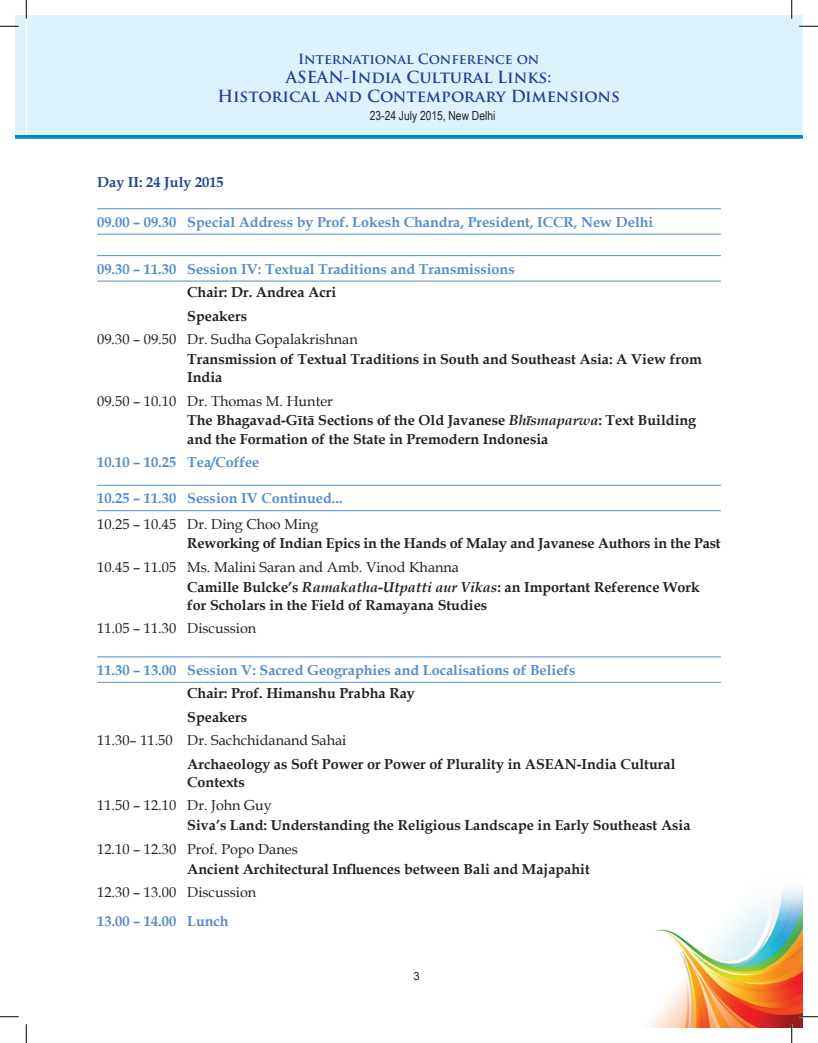
<style>
.page{position:relative;width:818px;height:1043px;background:#fff}
.page>*{position:absolute;margin:0;border:0;box-sizing:border-box;transform-origin:0 0}
.t1{font:700 16.25px/18.8px "Trajan Pro";color:#223f99;text-align:center}
.t2{font:700 14.38px/23.5px "Book Antiqua";color:#231f20}
.t3{font:700 14.38px/25.2px "Book Antiqua";color:#568bc8}
.t4{font:14.38px/23.5px "Book Antiqua";color:#231f20}
.t5{font:700 14.38px "Book Antiqua";color:#253f8e}
.t6{font:700 13.75px "Trajan Pro";letter-spacing:-.005em;color:#223f99}
.t7{font:12.5px "Arial Narrow";color:#231f20}
.t8{font:11.25px "Arial";color:#231f20}
.s1{font-weight:400}
.s2{font-style:italic}
.s3{font-family:"Times New Roman";font-style:italic}
.s4{color:#568bc8}
.s5{font-weight:400;color:#231f20}
.s6{font-weight:700}
</style>
<div class="page">
<div style="left:16px;top:16px;width:10px;height:122px;background:#dcf2fc"></div>
<div style="left:27px;top:16px;width:775px;height:122px;background:#dcf2fc"></div>
<img style="left:648px;top:887px;width:154px;height:140px">
<svg style="left:16px;top:135px;width:786px;height:4px;background:#1090d2"></svg>
<hr style="left:97px;top:208px;width:623px;height:1px;background:#568bc8">
<hr style="left:97px;top:234px;width:623px;height:1px;background:#568bc8">
<hr style="left:97px;top:255px;width:623px;height:1px;background:#568bc8">
<hr style="left:97px;top:281px;width:623px;height:1px;background:#568bc8">
<hr style="left:97px;top:485px;width:623px;height:1px;background:#568bc8">
<hr style="left:97px;top:510px;width:623px;height:1px;background:#568bc8">
<hr style="left:97px;top:656px;width:623px;height:1px;background:#568bc8">
<hr style="left:97px;top:682px;width:623px;height:1px;background:#568bc8">
<svg style="left:0;top:25px;width:19px;height:2px"></svg>
<svg style="left:799px;top:25px;width:19px;height:2px"></svg>
<svg style="left:0;top:1016px;width:19px;height:1px"></svg>
<svg style="left:799px;top:1015px;width:19px;height:2px"></svg>
<svg style="left:25px;top:0;width:2px;height:19px"></svg>
<svg style="left:25px;top:1024px;width:2px;height:18px"></svg>
<svg style="left:790px;top:0;width:2px;height:19px"></svg>
<svg style="left:790px;top:1024px;width:2px;height:18px"></svg>
<p class="t6" style="left:298px;top:50px;width:243px">International Conference on</p>
<p class="t1" style="left:217px;top:68px;width:404px">ASEAN-India Cultural Links:<br>Historical and Contemporary Dimensions</p>
<p class="t7" style="left:370px;top:107px;width:127px">23-24 July 2015, New Delhi</p>
<p class="t5" style="left:97px;top:173px;width:128px">Day II: 24 July 2015</p>
<p class="t3" style="left:97px;top:209px;width:557px">09.00 – 09.30 Special Address by Prof. Lokesh Chandra, President, ICCR, New Delhi</p>
<p class="t3" style="left:97px;top:256px;width:419px">09.30 – 11.30 Session IV: Textual Traditions and Transmissions</p>
<p class="t2" style="left:187px;top:280px;width:150px">Chair: Dr. Andrea Acri</p>
<p class="t2" style="left:187px;top:304px;width:61px">Speakers</p>
<p class="t4" style="left:97px;top:327px;width:262px">09.30 – 09.50 Dr. Sudha Gopalakrishnan</p>
<p class="t2" style="left:187px;top:350px;width:516px;line-height:18.1px">Transmission of Textual Traditions in South and Southeast Asia: A View from<br>India</p>
<p class="t2" style="left:187px;top:390px;width:510px;line-height:19.9px;text-indent:-90px"><span class="s1">09.50 – 10.10 Dr. Thomas M. Hunter<br></span>The Bhagavad-Gītā Sections of the Old Javanese <span class="s2">Bh</span><span class="s3">ī</span><span class="s2">smaparwa</span>: Text Building</p>
<p class="t2" style="left:97px;top:427px;width:452px;text-indent:90px">and the Formation of the State in Premodern Indonesia<br><span class="s4">10.10 – 10.25 Tea/Coffee</span></p>
<p class="t3" style="left:97px;top:486px;width:247px">10.25 – 11.30 Session IV Continued...<br><span class="s5">10.25 – 10.45 Dr. Ding Choo Ming</span></p>
<p class="t2" style="left:97px;top:532px;width:625px;text-indent:90px">Reworking of Indian Epics in the Hands of Malay and Javanese Authors in the Past<br><span class="s1">10.45 – 11.05 Ms. Malini Saran and Amb. Vinod Khanna</span></p>
<p class="t2" style="left:187px;top:578px;width:514px;line-height:18.1px">Camille Bulcke’s <span class="s2">Ramakatha</span>-<span class="s2">Utpatti aur Vikas</span>: an Important Reference Work for Scholars in the Field of Ramayana Studies</p>
<p class="t4" style="left:97px;top:616px;width:161px">11.05 – 11.30 Discussion</p>
<p class="t3" style="left:97px;top:657px;width:480px">11.30 – 13.00 Session V: Sacred Geographies and Localisations of Beliefs</p>
<p class="t2" style="left:187px;top:681px;width:229px">Chair: Prof. Himanshu Prabha Ray</p>
<p class="t2" style="left:187px;top:705px;width:61px">Speakers</p>
<p class="t4" style="left:97px;top:728px;width:251px">11.30– 11.50 Dr. Sachchidanand Sahai</p>
<p class="t2" style="left:187px;top:752px;width:489px">Archaeology as Soft Power or Power of Plurality in ASEAN-India Cultural</p>
<p class="t4" style="left:97px;top:770px;width:176px;text-indent:90px"><span class="s6">Contexts<br></span>11.50 – 12.10 Dr. John Guy</p>
<p class="t2" style="left:97px;top:813px;width:595px;text-indent:90px">Siva’s Land: Understanding the Religious Landscape in Early Southeast Asia<br><span class="s1">12.10 – 12.30 Prof. Popo Danes</span></p>
<p class="t2" style="left:97px;top:857px;width:494px;text-indent:90px">Ancient Architectural Influences between Bali and Majapahit<br><span class="s1">12.30 – 13.00 Discussion</span></p>
<p class="t3" style="left:97px;top:908px;width:133px">13.00 – 14.00 Lunch</p>
<p class="t8" style="left:413px;top:969px;width:8px">3</p>
</div>
